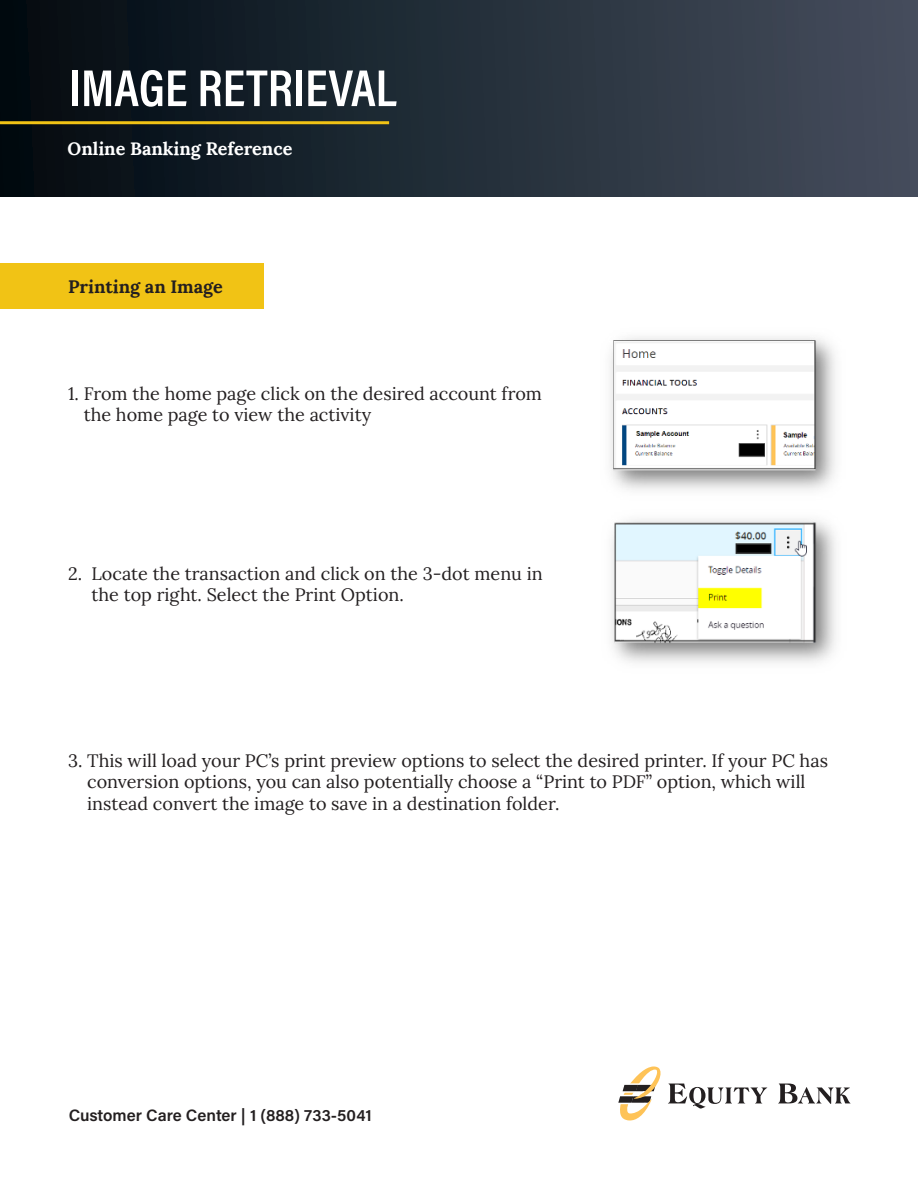
<style>
.page{position:relative;width:918px;height:1188px;background:#fff}
.page>*{position:absolute;margin:0;border:0;box-sizing:border-box;transform-origin:0 0}
.t1{font:52.5px "Acumin Variable Concept";color:#fff}
.t2{font:18px/21.6px "Lora";color:#231f20}
.t3{font:700 18px "Lora";color:#fff}
.t4{font:700 18px "Lora";color:#231f20}
.t5{font:600 16.5px "Acumin Pro";color:#231f20}
</style>
<div class="page">
<div style="left:0;top:0;width:918px;height:197px;background:linear-gradient(to right,#010b11,#454e5e)"></div>
<svg style="left:668px;top:1084px;width:99px;height:25px"></svg>
<svg style="left:778px;top:1084px;width:72px;height:20px"></svg>
<svg style="left:618px;top:1066px;width:43px;height:54px"></svg>
<hr style="left:0;top:121px;width:389px;height:3px;background:#f1c315">
<div style="left:0;top:263px;width:264px;height:46px;background:#f1c315"></div>
<img style="left:610px;top:337px;width:226px;height:326px">
<p class="t1" style="left:69px;top:52px;width:329px">IMAGE RETRIEVAL</p>
<p class="t3" style="left:68px;top:133px;width:226px">Online Banking Reference</p>
<p class="t4" style="left:68px;top:271px;width:156px">Printing an Image</p>
<p class="t2" style="left:84px;top:381px;width:460px;text-indent:-16px">1. From the home page click on the desired account from the home page to view the activity</p>
<p class="t2" style="left:92px;top:561px;width:453px;text-indent:-24px">2. Locate the transaction and click on the 3-dot menu in the top right. Select the Print Option.</p>
<p class="t2" style="left:87px;top:748px;width:742px;text-indent:-19px">3. This will load your PC’s print preview options to select the desired printer. If your PC has conversion options, you can also potentially choose a “Print to PDF” option, which will instead convert the image to save in a destination folder.</p>
<p class="t5" style="left:69px;top:1103px;width:305px">Customer Care Center | 1 (888) 733-5041</p>
</div>
